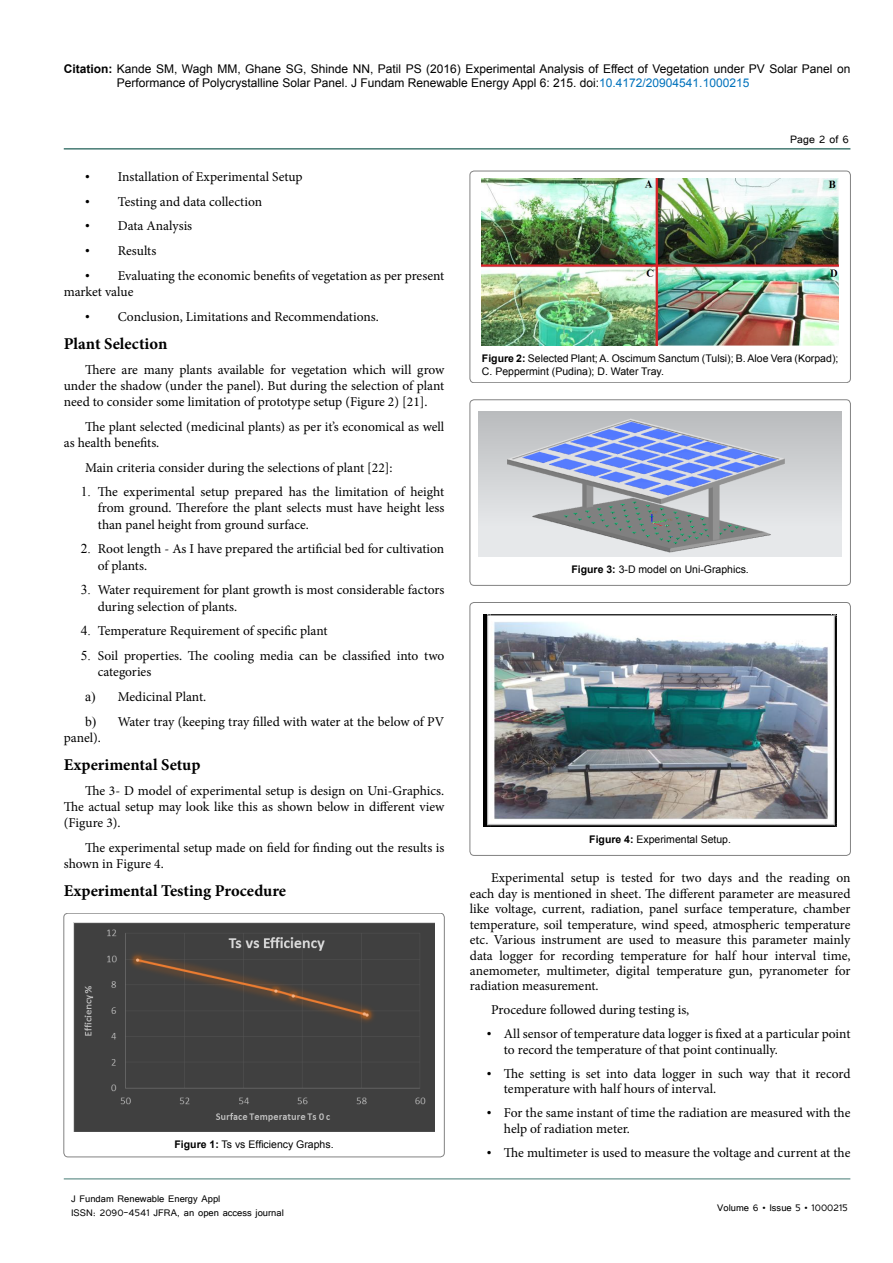
<style>
.page{position:relative;width:893px;height:1263px;background:#fff}
.page>*{position:absolute;margin:0;border:0;box-sizing:border-box;transform-origin:0 0}
.t1{font:700 16.5px "Minion Pro";color:#000}
.t2{font:13.5px/16.2px "Minion Pro";color:#000}
.t3{font:13.5px "Tunga";color:#000}
.t4{font:12px/14.4px "Arial";color:#000}
.t5{font:12px/14.4px "Tunga";color:#000}
.t6{font:10.5px/12.8px "Arial";color:#000}
.s1{font-weight:700}
.s2{color:#0072bc}
.s3{font-family:"Times New Roman"}
</style>
<div class="page">
<hr style="left:64px;top:148px;width:786px;height:2px;background:#457a73">
<hr style="left:64px;top:1179px;width:786px;height:1px;background:#457a73">
<img style="left:73px;top:922px;width:362px;height:209px">
<div style="left:64px;top:913px;width:380px;height:244px;border:1px solid #000;border-radius:4px"></div>
<img style="left:482px;top:179px;width:356px;height:167px">
<div style="left:470px;top:171px;width:380px;height:212px;border:1px solid #000;border-radius:4px"></div>
<img style="left:479px;top:412px;width:362px;height:145px">
<div style="left:470px;top:400px;width:380px;height:185px;border:1px solid #000;border-radius:4px"></div>
<img style="left:484px;top:615px;width:353px;height:212px">
<div style="left:470px;top:602px;width:380px;height:253px;border:1px solid #000;border-radius:4px"></div>
<p class="t4" style="left:117px;top:61px;width:735px;text-indent:-53px"><span class="s1">Citation:</span> Kande SM, Wagh MM, Ghane SG, Shinde NN, Patil PS (2016) Experimental Analysis of Effect of Vegetation under PV Solar Panel on<br>Performance of Polycrystalline Solar Panel. J Fundam Renewable Energy Appl 6: 215. doi:<span class="s2">10.4172/20904541.1000215</span></p>
<p class="t2" style="left:85px;top:168px;width:219px"><span class="s3">•</span> Installation of Experimental Setup</p>
<p class="t2" style="left:85px;top:193px;width:179px"><span class="s3">•</span> Testing and data collection</p>
<p class="t2" style="left:85px;top:218px;width:109px"><span class="s3">•</span> Data Analysis</p>
<p class="t2" style="left:85px;top:243px;width:73px"><span class="s3">•</span> Results</p>
<p class="t2" style="left:64px;top:267px;width:382px;text-indent:21px"><span class="s3">•</span> Evaluating the economic benefits of vegetation as per present market value</p>
<p class="t2" style="left:85px;top:308px;width:295px"><span class="s3">•</span> Conclusion, Limitations and Recommendations.</p>
<p class="t1" style="left:64px;top:332px;width:105px">Plant Selection</p>
<p class="t2" style="left:64px;top:361px;width:382px;text-align:justify;text-indent:21px">There are many plants available for vegetation which will grow under the shadow (under the panel). But during the selection of plant need to consider some limitation of prototype setup (Figure 2) [21].</p>
<p class="t2" style="left:64px;top:418px;width:382px;text-indent:21px">The plant selected (medicinal plants) as per it’s economical as well as health benefits.</p>
<p class="t2" style="left:85px;top:459px;width:309px">Main criteria consider during the selections of plant [22]:</p>
<p class="t2" style="left:98px;top:484px;width:348px;text-align:justify;text-indent:-17px"><span class="s3">1.</span> The experimental setup prepared has the limitation of height from ground. Therefore the plant selects must have height less than panel height from ground surface.</p>
<p class="t2" style="left:98px;top:541px;width:348px;text-indent:-17px"><span class="s3">2.</span> Root length - As I have prepared the artificial bed for cultivation of plants.</p>
<p class="t2" style="left:98px;top:582px;width:348px;text-indent:-17px"><span class="s3">3.</span> Water requirement for plant growth is most considerable factors during selection of plants.</p>
<p class="t2" style="left:81px;top:623px;width:248px"><span class="s3">4.</span> Temperature Requirement of specific plant</p>
<p class="t2" style="left:98px;top:647px;width:348px;text-indent:-17px"><span class="s3">5.</span> Soil properties. The cooling media can be classified into two categories</p>
<p class="t2" style="left:85px;top:684px;width:361px;line-height:24.8px"><span class="s3">a)</span> Medicinal Plant.<br><span class="s3">b)</span> Water tray (keeping tray filled with water at the below of PV</p>
<p class="t2" style="left:64px;top:729px;width:39px">panel).</p>
<p class="t1" style="left:64px;top:753px;width:138px">Experimental Setup</p>
<p class="t2" style="left:64px;top:782px;width:382px;text-align:justify;text-indent:21px">The 3- D model of experimental setup is design on Uni-Graphics.<br>The actual setup may look like this as shown below in different view (Figure 3).</p>
<p class="t2" style="left:64px;top:839px;width:382px;text-indent:21px">The experimental setup made on field for finding out the results is shown in Figure 4.</p>
<p class="t1" style="left:64px;top:879px;width:224px">Experimental Testing Procedure</p>
<p class="t6" style="left:175px;top:1137px;width:161px"><span class="s1">Figure 1:</span> Ts vs Efficiency Graphs.</p>
<p class="t5" style="left:71px;top:1190px;width:214px">J Fundam Renewable Energy Appl<br>ISSN: 2090-4541 JFRA, an open access journal</p>
<p class="t3" style="left:790px;top:131px;width:60px">Page 2 of 6</p>
<p class="t6" style="left:482px;top:352px;width:358px"><span class="s1">Figure 2:</span> Selected Plant; A. Oscimum Sanctum (Tulsi); B. Aloe Vera (Korpad);<br>C. Peppermint (Pudina); D. Water Tray.</p>
<p class="t6" style="left:571px;top:563px;width:179px"><span class="s1">Figure 3:</span> 3-D model on Uni-Graphics.</p>
<p class="t6" style="left:589px;top:833px;width:143px"><span class="s1">Figure 4:</span> Experimental Setup.</p>
<p class="t2" style="left:470px;top:869px;width:382px;line-height:15.6px;text-align:justify;text-indent:21px">Experimental setup is tested for two days and the reading on each day is mentioned in sheet. The different parameter are measured like voltage, current, radiation, panel surface temperature, chamber temperature, soil temperature, wind speed, atmospheric temperature etc. Various instrument are used to measure this parameter mainly data logger for recording temperature for half hour interval time, anemometer, multimeter, digital temperature gun, pyranometer for radiation measurement.</p>
<p class="t2" style="left:491px;top:1002px;width:200px">Procedure followed during testing is,</p>
<p class="t2" style="left:504px;top:1026px;width:348px;line-height:15.5px;text-indent:-17px"><span class="s3">•</span> All sensor of temperature data logger is fixed at a particular point to record the temperature of that point continually.</p>
<p class="t2" style="left:504px;top:1066px;width:348px;line-height:15.5px;text-indent:-17px"><span class="s3">•</span> The setting is set into data logger in such way that it record temperature with half hours of interval.</p>
<p class="t2" style="left:504px;top:1105px;width:348px;line-height:15.5px;text-indent:-17px"><span class="s3">•</span> For the same instant of time the radiation are measured with the help of radiation meter.</p>
<p class="t2" style="left:487px;top:1144px;width:365px"><span class="s3">•</span> The multimeter is used to measure the voltage and current at the</p>
<p class="t5" style="left:717px;top:1199px;width:132px">Volume 6 • Issue 5 • 1000215</p>
</div>
